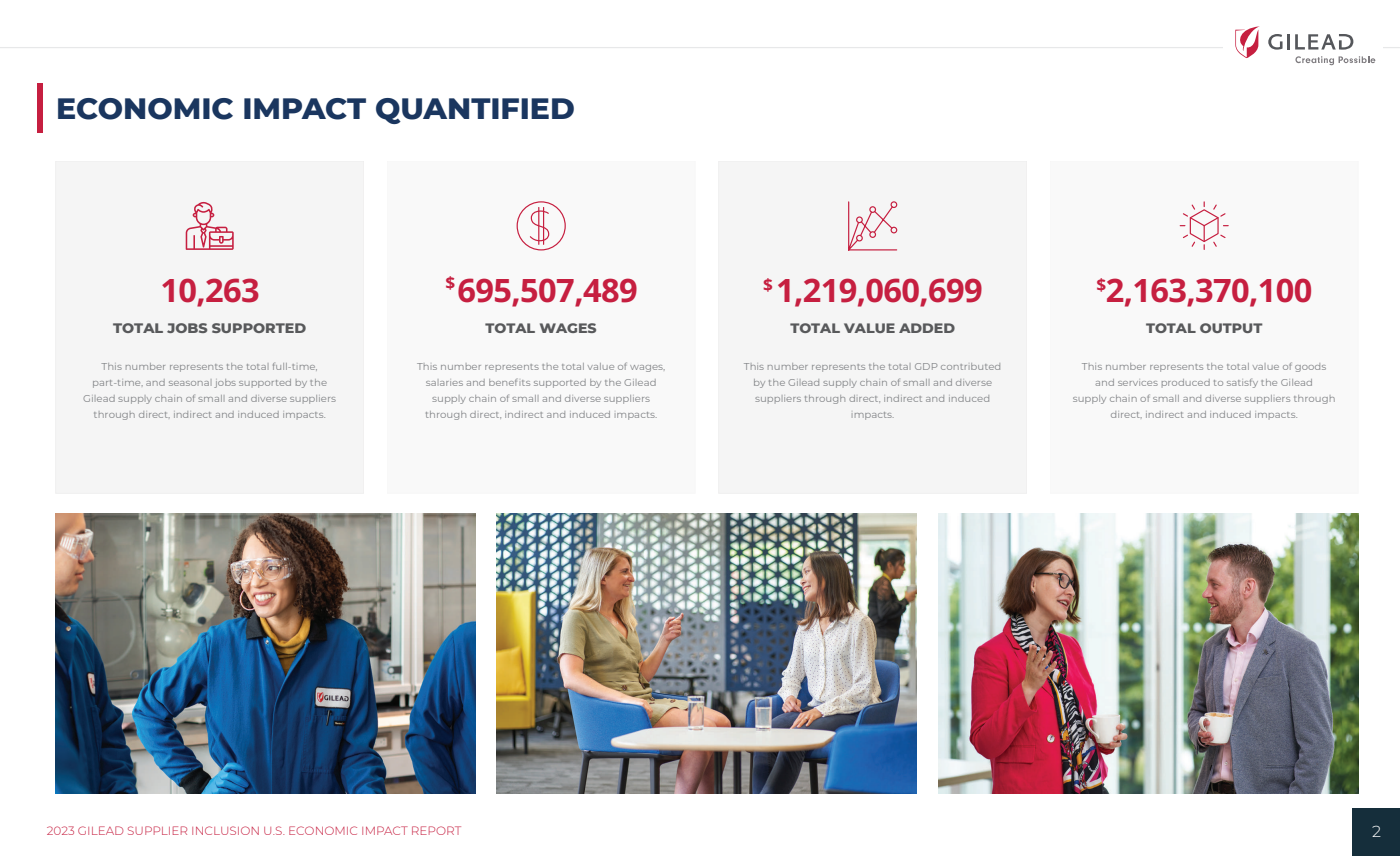
<style>
.page{position:relative;width:1400px;height:856px;background:#fff}
.page>*{position:absolute;margin:0;border:0;box-sizing:border-box;transform-origin:0 0}
.t1{font:700 32px "Open Sans";letter-spacing:-.02em;color:#c61f40}
.t2{font:800 30px "Montserrat";color:#1a365f}
.t3{font:700 16.84px "Open Sans";color:#c61f40}
.t4{font:300 16px "Montserrat";color:#fff}
.t5{font:800 14px "Montserrat";color:#58595b}
.t6{font:800 13.88px "Montserrat";color:#58595b}
.t7{font:300 12px "Montserrat";color:#c61f40}
.t8{font:10px/16px "Montserrat";color:#818386;text-align:center}
</style>
<div class="page">
<img style="left:938px;top:514px;width:420px;height:280px">
<img style="left:497px;top:514px;width:420px;height:280px">
<img style="left:56px;top:514px;width:420px;height:280px">
<div style="left:1352px;top:808px;width:48px;height:48px;background:#152e3b"></div>
<div style="left:37px;top:83px;width:5px;height:49px;background:#c61f40"></div>
<hr style="left:0;top:47px;width:1284px;height:1px;background:#e7e8e9">
<hr style="left:1365px;top:47px;width:35px;height:1px;background:#e7e8e9">
<div style="left:1223px;top:5px;width:159px;height:73px;background:#fff"></div>
<svg style="left:1268px;top:34px;width:15px;height:16px"></svg>
<hr style="left:1287px;top:34px;width:3px;height:16px;background:#55575b">
<svg style="left:1295px;top:34px;width:58px;height:16px"></svg>
<svg style="left:1235px;top:26px;width:25px;height:32px"></svg>
<svg style="left:1295px;top:56px;width:80px;height:9px"></svg>
<div style="left:387px;top:161px;width:308px;height:332px;background:#f9f9f9"></div>
<svg style="left:516px;top:201px;width:50px;height:50px"></svg>
<div style="left:718px;top:161px;width:309px;height:332px;background:#f5f5f5"></div>
<svg style="left:848px;top:201px;width:50px;height:50px"></svg>
<div style="left:869px;top:231px;width:7px;height:7px;border:1px solid #c61f40;border-radius:50%"></div>
<div style="left:856px;top:216px;width:7px;height:7px;border:1px solid #c61f40;border-radius:50%"></div>
<div style="left:856px;top:235px;width:7px;height:7px;border:1px solid #c61f40;border-radius:50%"></div>
<div style="left:1050px;top:161px;width:308px;height:332px;background:#f9f9f9"></div>
<svg style="left:1179px;top:201px;width:50px;height:49px"></svg>
<div style="left:56px;top:161px;width:308px;height:332px;background:#f5f5f5"></div>
<svg style="left:186px;top:201px;width:48px;height:49px"></svg>
<h2 class="t2" style="left:56px;top:86px;width:520px">ECONOMIC IMPACT QUANTIFIED</h2>
<h1 class="t1" style="left:160px;top:268px;width:101px">10,263</h1>
<h3 class="t3" style="left:445px;top:272px;width:11px">$</h3>
<h1 class="t1" style="left:458px;top:268px;width:182px">695,507,489</h1>
<h3 class="t3" style="left:763px;top:273px;width:11px">$</h3>
<h1 class="t1" style="left:776px;top:268px;width:208px">1,219,060,699</h1>
<h1 class="t1" style="left:1096px;top:268px;width:218px"><sup>$</sup>2,163,370,100</h1>
<h3 class="t5" style="left:113px;top:317px;width:195px">TOTAL JOBS SUPPORTED</h3>
<p class="t8" style="left:83px;top:358px;width:255px">This number represents the total full-time, part-time, and seasonal jobs supported by the Gilead supply chain of small and diverse suppliers through direct, indirect and induced impacts.</p>
<h3 class="t6" style="left:486px;top:318px;width:113px">TOTAL WAGES</h3>
<p class="t8" style="left:417px;top:358px;width:250px">This number represents the total value of wages, salaries and benefits supported by the Gilead supply chain of small and diverse suppliers through direct, indirect and induced impacts.</p>
<h3 class="t6" style="left:790px;top:318px;width:166px">TOTAL VALUE ADDED</h3>
<p class="t8" style="left:744px;top:358px;width:259px">This number represents the total GDP contributed by the Gilead supply chain of small and diverse suppliers through direct, indirect and induced impacts.</p>
<h3 class="t6" style="left:1146px;top:318px;width:118px">TOTAL OUTPUT</h3>
<p class="t8" style="left:1073px;top:358px;width:264px">This number represents the total value of goods and services produced to satisfy the Gilead<br>supply chain of small and diverse suppliers through direct, indirect and induced impacts.</p>
<p class="t7" style="left:47px;top:822px;width:416px">2023 GILEAD SUPPLIER INCLUSION U.S. ECONOMIC IMPACT REPORT</p>
<h3 class="t4" style="left:1372px;top:821px;width:11px">2</h3>
</div>
